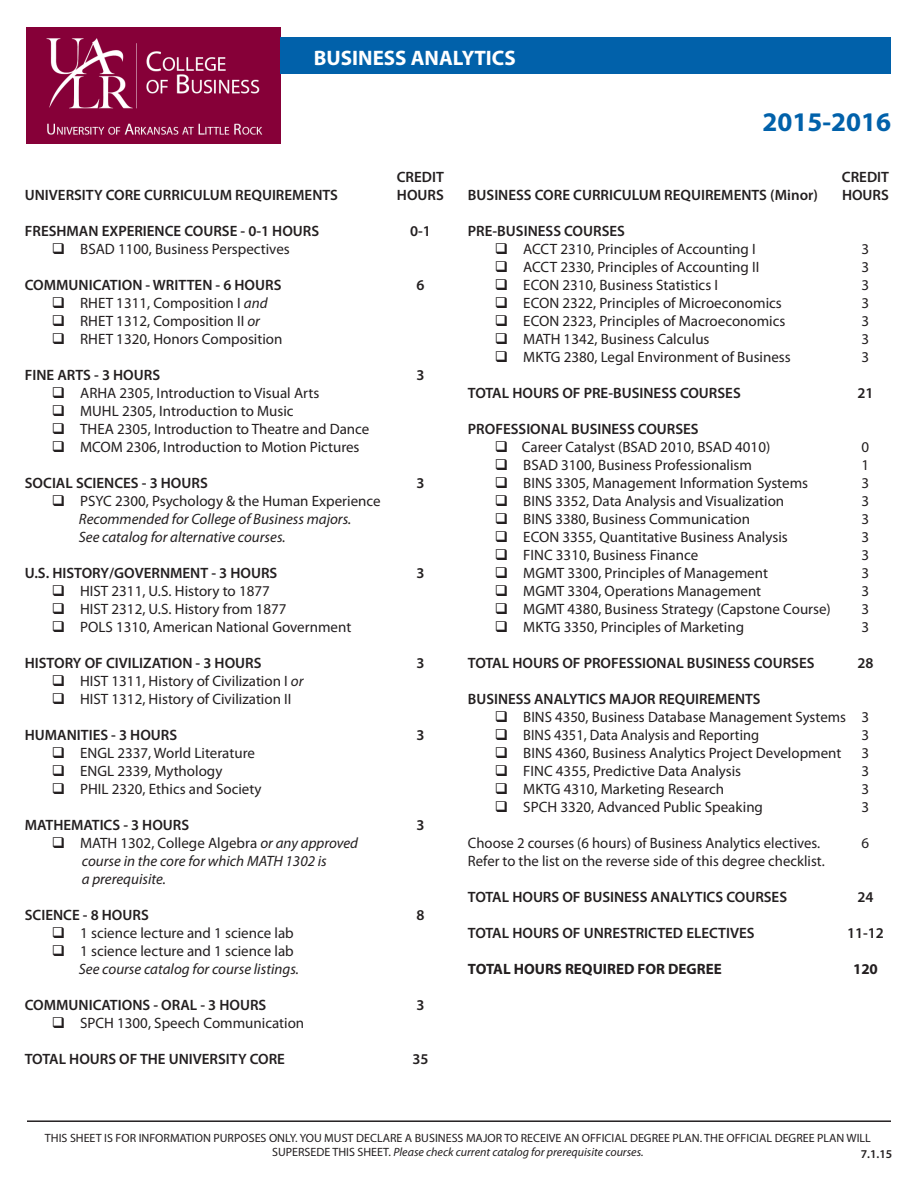
<style>
.page{position:relative;width:918px;height:1188px;background:#fff}
.page>*{position:absolute;margin:0;border:0;box-sizing:border-box;transform-origin:0 0}
.t1{font:700 27px "Myriad Pro";color:#0161aa}
.t2{font:700 21px "Myriad Pro";color:#fff}
.t3{font:15px/18px "Myriad Pro";color:#231f20}
.t4{font:600 15px "Myriad Pro";color:#231f20}
.t5{font:italic 15px "Myriad Pro";color:#231f20}
.t6{font:15px "Myriad Pro";color:#231f20;scale:.96 1}
.t7{font:700 15px "Myriad Pro";color:#231f20}
.t8{font:12px "Myriad Pro";color:#231f20}
.t9{font:italic 12px "Myriad Pro";color:#231f20}
.t10{font:600 12px "Myriad Pro";color:#231f20}
.s1{font-style:italic}
.s2{font-style:normal}
</style>
<div class="page">
<hr style="left:27px;top:1120px;width:864px;height:2px;background:#231f20">
<img style="left:27px;top:27px;width:254px;height:117px">
<div style="left:281px;top:38px;width:610px;height:36px;background:#0161aa"></div>
<p class="t2" style="left:314px;top:44px;width:203px">BUSINESS ANALYTICS</p>
<p class="t1" style="left:762px;top:105px;width:130px">2015-2016</p>
<p class="t4" style="left:25px;top:185px;width:315px">UNIVERSITY CORE CURRICULUM REQUIREMENTS</p>
<p class="t4" style="left:25px;top:221px;width:296px">FRESHMAN EXPERIENCE COURSE - 0-1 HOURS</p>
<p class="t3" style="left:52px;top:239px;width:239px">❑ BSAD 1100, Business Perspectives</p>
<p class="t4" style="left:25px;top:275px;width:258px">COMMUNICATION - WRITTEN - 6 HOURS</p>
<p class="t3" style="left:52px;top:293px;width:217px">❑ RHET 1311, Composition I <span class="s1">and</span></p>
<p class="t3" style="left:52px;top:311px;width:210px">❑ RHET 1312, Composition II <span class="s1">or</span></p>
<p class="t3" style="left:52px;top:329px;width:232px">❑ RHET 1320, Honors Composition</p>
<p class="t4" style="left:25px;top:365px;width:137px">FINE ARTS - 3 HOURS</p>
<p class="t3" style="left:52px;top:383px;width:269px">❑ ARHA 2305, Introduction to Visual Arts</p>
<p class="t3" style="left:52px;top:401px;width:243px">❑ MUHL 2305, Introduction to Music</p>
<p class="t3" style="left:52px;top:419px;width:319px">❑ THEA 2305, Introduction to Theatre and Dance</p>
<p class="t3" style="left:52px;top:437px;width:309px">❑ MCOM 2306, Introduction to Motion Pictures</p>
<p class="t4" style="left:25px;top:473px;width:184px">SOCIAL SCIENCES - 3 HOURS</p>
<p class="t3" style="left:52px;top:491px;width:330px">❑ PSYC 2300, Psychology &amp; the Human Experience</p>
<p class="t5" style="left:79px;top:509px;width:274px">Recommended for College of Business majors.</p>
<p class="t5" style="left:79px;top:527px;width:208px">See catalog for alternative courses.</p>
<p class="t4" style="left:25px;top:563px;width:254px">U.S. HISTORY/GOVERNMENT - 3 HOURS</p>
<p class="t3" style="left:52px;top:581px;width:219px">❑ HIST 2311, U.S. History to 1877</p>
<p class="t3" style="left:52px;top:599px;width:236px">❑ HIST 2312, U.S. History from 1877</p>
<p class="t3" style="left:52px;top:617px;width:301px">❑ POLS 1310, American National Government</p>
<p class="t4" style="left:25px;top:653px;width:238px">HISTORY OF CIVILIZATION - 3 HOURS</p>
<p class="t3" style="left:52px;top:671px;width:253px">❑ HIST 1311, History of Civilization I <span class="s1">or</span></p>
<p class="t3" style="left:52px;top:689px;width:241px">❑ HIST 1312, History of Civilization II</p>
<p class="t4" style="left:25px;top:725px;width:154px">HUMANITIES - 3 HOURS</p>
<p class="t3" style="left:52px;top:743px;width:205px">❑ ENGL 2337, World Literature</p>
<p class="t3" style="left:52px;top:761px;width:172px">❑ ENGL 2339, Mythology</p>
<p class="t3" style="left:52px;top:779px;width:211px">❑ PHIL 2320, Ethics and Society</p>
<p class="t4" style="left:25px;top:815px;width:166px">MATHEMATICS - 3 HOURS</p>
<p class="t3" style="left:52px;top:833px;width:308px">❑ MATH 1302, College Algebra <span class="s1">or any approved</span></p>
<p class="t5" style="left:82px;top:851px;width:247px">course in the core for which MATH 1302 is</p>
<p class="t5" style="left:82px;top:869px;width:86px">a prerequisite.</p>
<p class="t4" style="left:25px;top:905px;width:126px">SCIENCE - 8 HOURS</p>
<p class="t3" style="left:52px;top:923px;width:243px">❑ 1 science lecture and 1 science lab</p>
<p class="t3" style="left:52px;top:941px;width:243px">❑ 1 science lecture and 1 science lab</p>
<p class="t5" style="left:79px;top:959px;width:222px">See course catalog for course listings.</p>
<p class="t4" style="left:25px;top:995px;width:243px">COMMUNICATIONS - ORAL - 3 HOURS</p>
<p class="t3" style="left:52px;top:1013px;width:254px">❑ SPCH 1300, Speech Communication</p>
<p class="t4" style="left:25px;top:1049px;width:262px">TOTAL HOURS OF THE UNIVERSITY CORE</p>
<p class="t4" style="left:397px;top:167px;width:49px">CREDIT</p>
<p class="t4" style="left:397px;top:185px;width:48px">HOURS</p>
<p class="t4" style="left:410px;top:221px;width:22px">0-1</p>
<p class="t4" style="left:416px;top:275px;width:10px">6</p>
<p class="t4" style="left:416px;top:365px;width:10px">3</p>
<p class="t4" style="left:416px;top:473px;width:10px">3</p>
<p class="t4" style="left:416px;top:563px;width:10px">3</p>
<p class="t4" style="left:416px;top:653px;width:10px">3</p>
<p class="t4" style="left:416px;top:725px;width:10px">3</p>
<p class="t4" style="left:416px;top:815px;width:10px">3</p>
<p class="t4" style="left:416px;top:905px;width:10px">8</p>
<p class="t4" style="left:416px;top:995px;width:10px">3</p>
<p class="t4" style="left:412px;top:1049px;width:18px">35</p>
<p class="t4" style="left:842px;top:167px;width:49px">CREDIT</p>
<p class="t4" style="left:842px;top:185px;width:48px">HOURS</p>
<p class="t4" style="left:468px;top:185px;width:352px">BUSINESS CORE CURRICULUM REQUIREMENTS (Minor)</p>
<p class="t4" style="left:468px;top:221px;width:159px">PRE-BUSINESS COURSES</p>
<p class="t3" style="left:495px;top:239px;width:262px">❑ ACCT 2310, Principles of Accounting I</p>
<p class="t3" style="left:495px;top:257px;width:266px">❑ ACCT 2330, Principles of Accounting II</p>
<p class="t3" style="left:495px;top:275px;width:225px">❑ ECON 2310, Business Statistics I</p>
<p class="t3" style="left:495px;top:293px;width:288px">❑ ECON 2322, Principles of Microeconomics</p>
<p class="t3" style="left:495px;top:311px;width:292px">❑ ECON 2323, Principles of Macroeconomics</p>
<p class="t3" style="left:495px;top:329px;width:216px">❑ MATH 1342, Business Calculus</p>
<p class="t3" style="left:495px;top:347px;width:297px">❑ MKTG 2380, Legal Environment of Business</p>
<p class="t4" style="left:468px;top:383px;width:274px">TOTAL HOURS OF PRE-BUSINESS COURSES</p>
<p class="t4" style="left:468px;top:419px;width:232px">PROFESSIONAL BUSINESS COURSES</p>
<p class="t3" style="left:495px;top:437px;width:277px">❑ Career Catalyst (BSAD 2010, BSAD 4010)</p>
<p class="t3" style="left:495px;top:455px;width:259px">❑ BSAD 3100, Business Professionalism</p>
<p class="t3" style="left:495px;top:473px;width:315px">❑ BINS 3305, Management Information Systems</p>
<p class="t3" style="left:495px;top:491px;width:291px">❑ BINS 3352, Data Analysis and Visualization</p>
<p class="t3" style="left:495px;top:509px;width:257px">❑ BINS 3380, Business Communication</p>
<p class="t3" style="left:495px;top:527px;width:294px">❑ ECON 3355, Quantitative Business Analysis</p>
<p class="t3" style="left:495px;top:545px;width:205px">❑ FINC 3310, Business Finance</p>
<p class="t3" style="left:495px;top:563px;width:275px">❑ MGMT 3300, Principles of Management</p>
<p class="t3" style="left:495px;top:581px;width:268px">❑ MGMT 3304, Operations Management</p>
<p class="t3" style="left:495px;top:599px;width:337px">❑ MGMT 4380, Business Strategy (Capstone Course)</p>
<p class="t3" style="left:495px;top:617px;width:251px">❑ MKTG 3350, Principles of Marketing</p>
<p class="t4" style="left:468px;top:653px;width:348px">TOTAL HOURS OF PROFESSIONAL BUSINESS COURSES</p>
<p class="t4" style="left:468px;top:689px;width:294px">BUSINESS ANALYTICS MAJOR REQUIREMENTS</p>
<p class="t3" style="left:495px;top:707px;width:353px">❑ BINS 4350, Business Database Management Systems</p>
<p class="t6" style="left:495px;top:725px;width:277px">❑ BINS 4351, Data Analysis and Reporting</p>
<p class="t3" style="left:495px;top:743px;width:348px">❑ BINS 4360, Business Analytics Project Development</p>
<p class="t3" style="left:495px;top:761px;width:248px">❑ FINC 4355, Predictive Data Analysis</p>
<p class="t3" style="left:495px;top:779px;width:231px">❑ MKTG 4310, Marketing Research</p>
<p class="t3" style="left:495px;top:797px;width:270px">❑ SPCH 3320, Advanced Public Speaking</p>
<p class="t3" style="left:468px;top:833px;width:358px">Choose 2 courses (6 hours) of Business Analytics electives.<br>Refer to the list on the reverse side of this degree checklist.</p>
<p class="t4" style="left:468px;top:887px;width:321px">TOTAL HOURS OF BUSINESS ANALYTICS COURSES</p>
<p class="t4" style="left:468px;top:923px;width:288px">TOTAL HOURS OF UNRESTRICTED ELECTIVES</p>
<p class="t7" style="left:468px;top:959px;width:255px">TOTAL HOURS REQUIRED FOR DEGREE</p>
<p class="t3" style="left:862px;top:239px;width:9px">3</p>
<p class="t3" style="left:862px;top:257px;width:9px">3</p>
<p class="t3" style="left:862px;top:275px;width:9px">3</p>
<p class="t3" style="left:862px;top:293px;width:9px">3</p>
<p class="t3" style="left:862px;top:311px;width:9px">3</p>
<p class="t3" style="left:862px;top:329px;width:9px">3</p>
<p class="t3" style="left:862px;top:347px;width:9px">3</p>
<p class="t4" style="left:857px;top:383px;width:18px">21</p>
<p class="t3" style="left:862px;top:437px;width:9px">0</p>
<p class="t3" style="left:862px;top:455px;width:9px">1</p>
<p class="t3" style="left:862px;top:473px;width:9px">3</p>
<p class="t3" style="left:862px;top:491px;width:9px">3</p>
<p class="t3" style="left:862px;top:509px;width:9px">3</p>
<p class="t3" style="left:862px;top:527px;width:9px">3</p>
<p class="t3" style="left:862px;top:545px;width:9px">3</p>
<p class="t3" style="left:862px;top:563px;width:9px">3</p>
<p class="t3" style="left:862px;top:581px;width:9px">3</p>
<p class="t3" style="left:862px;top:599px;width:9px">3</p>
<p class="t3" style="left:862px;top:617px;width:9px">3</p>
<p class="t4" style="left:857px;top:653px;width:18px">28</p>
<p class="t3" style="left:862px;top:707px;width:9px">3</p>
<p class="t3" style="left:862px;top:725px;width:9px">3</p>
<p class="t3" style="left:862px;top:743px;width:9px">3</p>
<p class="t3" style="left:862px;top:761px;width:9px">3</p>
<p class="t3" style="left:862px;top:779px;width:9px">3</p>
<p class="t3" style="left:862px;top:797px;width:9px">3</p>
<p class="t3" style="left:862px;top:833px;width:9px">6</p>
<p class="t4" style="left:857px;top:887px;width:18px">24</p>
<p class="t4" style="left:847px;top:923px;width:38px">11-12</p>
<p class="t7" style="left:853px;top:959px;width:26px">120</p>
<p class="t8" style="left:45px;top:1130px;width:828px">THIS SHEET IS FOR INFORMATION PURPOSES ONLY. YOU MUST DECLARE A BUSINESS MAJOR TO RECEIVE AN OFFICIAL DEGREE PLAN. THE OFFICIAL DEGREE PLAN WILL</p>
<p class="t9" style="left:272px;top:1145px;width:373px"><span class="s2">SUPERSEDE THIS SHEET.</span> Please check current catalog for prerequisite courses.</p>
<p class="t10" style="left:861px;top:1146px;width:33px">7.1.15</p>
</div>
